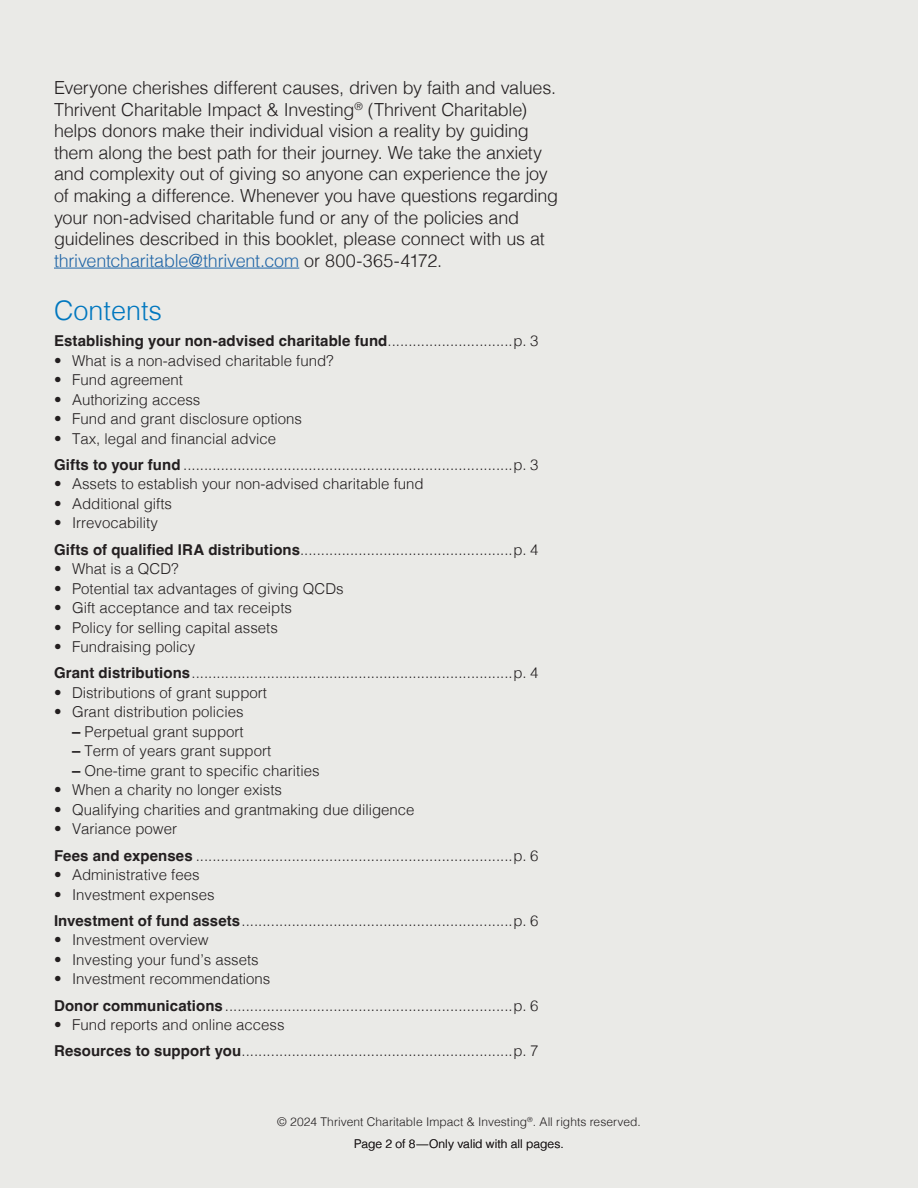
<style>
.page{position:relative;width:918px;height:1188px;background:#eaeae7}
.page>*{position:absolute;margin:0;border:0;box-sizing:border-box;transform-origin:0 0}
.Sub_header__blue{font:300 27px "Helvetica";color:#0077bf}
.Lead_in{font:300 18px/21.6px "Helvetica";letter-spacing:-.015em;color:#231f20}
.body_-_10_14{font:300 15px "Helvetica";color:#231f20}
.body_-_10_14-2{font:700 15px "Helvetica";letter-spacing:.005em;color:#231f20}
.t1{font:300 12px/21.1px "Helvetica";letter-spacing:.005em;color:#231f20;text-align:center}
.s1{color:#2166a7}
.s2{font-weight:300}
.s3{font-weight:700}
</style>
<div class="page">
<hr style="left:54px;top:268px;width:245px;height:1px;background:#2166a7">
<p class="Lead_in" style="left:54px;top:75px;width:506px">Everyone cherishes different causes, driven by faith and values.<br>Thrivent Charitable Impact &amp; Investing<sup>®</sup> (Thrivent Charitable) helps donors make their individual vision a reality by guiding them along the best path for their journey. We take the anxiety and complexity out of giving so anyone can experience the joy of making a difference. Whenever you have questions regarding your non-advised charitable fund or any of the policies and guidelines described in this booklet, please connect with us at <span class="s1">thriventcharitable@thrivent.com</span> or 800-365-4172.</p>
<p class="Sub_header__blue" style="left:54px;top:287px;width:110px">Contents</p>
<p class="body_-_10_14-2" style="left:54px;top:332px;width:486px">Establishing your non-advised charitable fund<span class="s2">..............................p. 3</span></p>
<p class="body_-_10_14" style="left:54px;top:348px;width:281px">• What is a non-advised charitable fund?</p>
<p class="body_-_10_14" style="left:54px;top:367px;width:130px">• Fund agreement</p>
<p class="body_-_10_14" style="left:54px;top:387px;width:148px">• Authorizing access</p>
<p class="body_-_10_14" style="left:54px;top:406px;width:250px">• Fund and grant disclosure options</p>
<p class="body_-_10_14" style="left:54px;top:426px;width:224px">• Tax, legal and financial advice</p>
<p class="body_-_10_14" style="left:54px;top:452px;width:486px"><span class="s3">Gifts to your fund</span> ...............................................................................p. 3</p>
<p class="body_-_10_14" style="left:54px;top:471px;width:371px">• Assets to establish your non-advised charitable fund</p>
<p class="body_-_10_14" style="left:54px;top:491px;width:120px">• Additional gifts</p>
<p class="body_-_10_14" style="left:54px;top:510px;width:105px">• Irrevocability</p>
<p class="body_-_10_14" style="left:54px;top:537px;width:486px"><span class="s3">Gifts of qualified IRA distributions</span>...................................................p. 4</p>
<p class="body_-_10_14" style="left:54px;top:556px;width:126px">• What is a QCD?</p>
<p class="body_-_10_14" style="left:54px;top:576px;width:291px">• Potential tax advantages of giving QCDs</p>
<p class="body_-_10_14" style="left:54px;top:595px;width:240px">• Gift acceptance and tax receipts</p>
<p class="body_-_10_14" style="left:54px;top:615px;width:225px">• Policy for selling capital assets</p>
<p class="body_-_10_14" style="left:54px;top:634px;width:143px">• Fundraising policy</p>
<p class="body_-_10_14" style="left:54px;top:660px;width:486px"><span class="s3">Grant distributions</span>.............................................................................p. 4</p>
<p class="body_-_10_14" style="left:54px;top:680px;width:215px">• Distributions of grant support</p>
<p class="body_-_10_14" style="left:54px;top:699px;width:191px">• Grant distribution policies</p>
<p class="body_-_10_14" style="left:72px;top:719px;width:173px"><span class="s3">–</span> Perpetual grant support</p>
<p class="body_-_10_14" style="left:72px;top:738px;width:201px"><span class="s3">–</span> Term of years grant support</p>
<p class="body_-_10_14" style="left:72px;top:758px;width:249px"><span class="s3">–</span> One-time grant to specific charities</p>
<p class="body_-_10_14" style="left:54px;top:777px;width:230px">• When a charity no longer exists</p>
<p class="body_-_10_14" style="left:54px;top:797px;width:362px">• Qualifying charities and grantmaking due diligence</p>
<p class="body_-_10_14" style="left:54px;top:816px;width:125px">• Variance power</p>
<p class="body_-_10_14" style="left:54px;top:843px;width:486px"><span class="s3">Fees and expenses</span> ............................................................................p. 6</p>
<p class="body_-_10_14" style="left:54px;top:862px;width:147px">• Administrative fees</p>
<p class="body_-_10_14" style="left:54px;top:882px;width:162px">• Investment expenses</p>
<p class="body_-_10_14" style="left:54px;top:908px;width:486px"><span class="s3">Investment of fund assets</span>.................................................................p. 6</p>
<p class="body_-_10_14" style="left:54px;top:927px;width:156px">• Investment overview</p>
<p class="body_-_10_14" style="left:54px;top:947px;width:206px">• Investing your fund’s assets</p>
<p class="body_-_10_14" style="left:54px;top:966px;width:218px">• Investment recommendations</p>
<p class="body_-_10_14" style="left:54px;top:993px;width:486px"><span class="s3">Donor communications</span>.....................................................................p. 6</p>
<p class="body_-_10_14" style="left:54px;top:1012px;width:232px">• Fund reports and online access</p>
<p class="body_-_10_14" style="left:54px;top:1038px;width:486px"><span class="s3">Resources to support you</span>.................................................................p. 7</p>
<p class="t1" style="left:277px;top:1111px;width:365px">© 2024 Thrivent Charitable Impact &amp; Investing<sup>®</sup>. All rights reserved.<br>Page 2 of 8—Only valid with all pages.</p>
</div>
